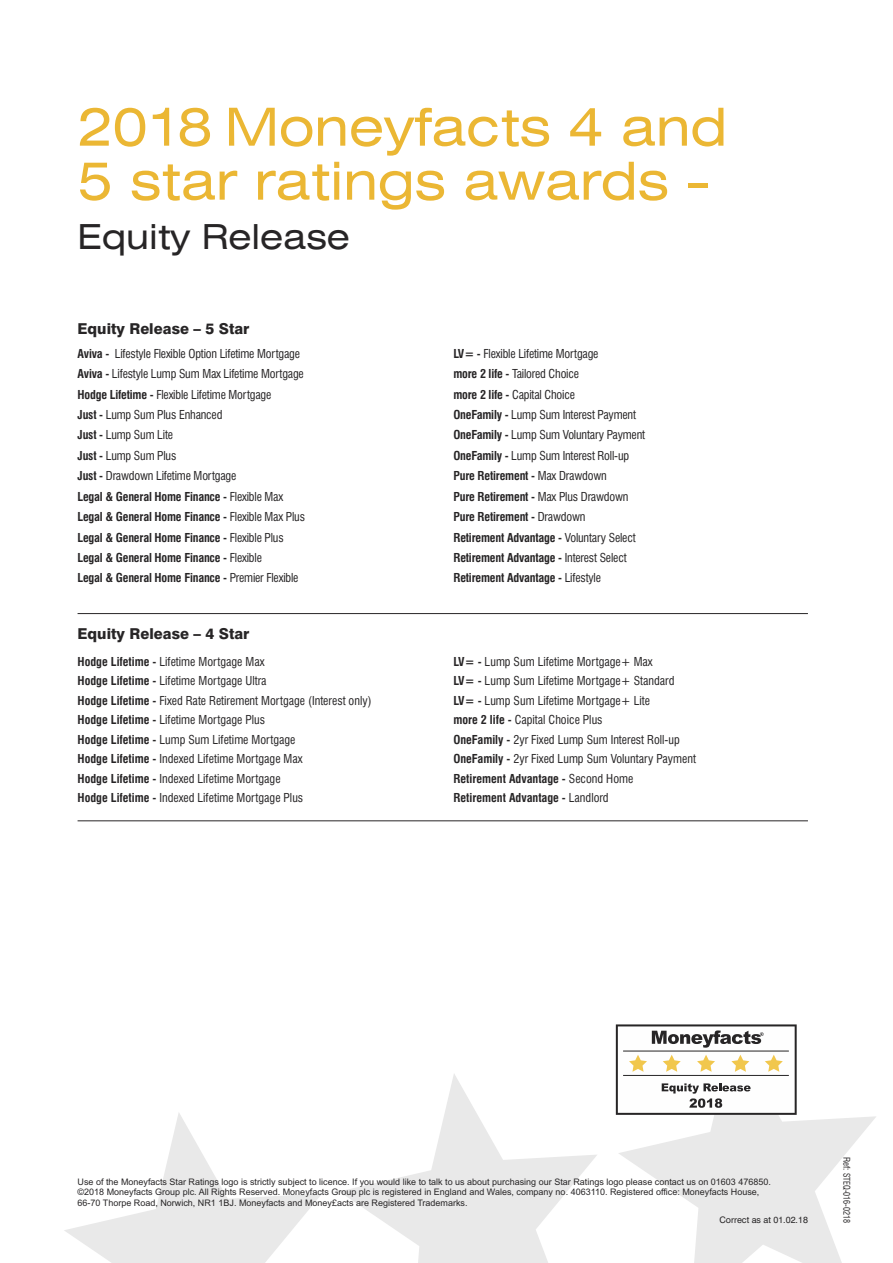
<style>
.page{position:relative;width:893px;height:1263px;background:#fff}
.page>*{position:absolute;margin:0;border:0;box-sizing:border-box;transform-origin:0 0}
.t1{font:expanded 52.5px/54px "Swiss 721 BT";color:#ebb734}
.t2{font:expanded 34.5px "Swiss 721 BT";color:#272526}
.t3{font:800 15px "Swiss 721 BT";color:#272526}
.t4{font:condensed 12px/20.4px "Swiss 721 BT";color:#272526}
.t5{font:9px/10.8px "Arial";color:#272526}
.t6{font:9px "Swiss 721 BT";color:#272526}
.t7{font:condensed 9px "Swiss 721 BT";color:#272526}
.s1{font-weight:700}
</style>
<div class="page">
<svg style="left:619px;top:1115px;width:257px;height:148px;fill:#e9e9e9"></svg>
<svg style="left:64px;top:1113px;width:258px;height:150px"></svg>
<svg style="left:340px;top:1074px;width:257px;height:189px"></svg>
<svg style="left:616px;top:1024px;width:181px;height:91px"></svg>
<hr style="left:78px;top:613px;width:730px;height:1px;background:#272526">
<hr style="left:78px;top:820px;width:730px;height:1px;background:#272526">
<h1 class="t1" style="left:78px;top:101px;width:651px">2018 Moneyfacts 4 and<br>5 star ratings awards -</h1>
<h2 class="t2" style="left:78px;top:217px;width:274px">Equity Release</h2>
<p class="t3" style="left:78px;top:320px;width:173px">Equity Release – 5 Star</p>
<p class="t4" style="left:78px;top:343px;width:229px"><span class="s1">Aviva -</span> Lifestyle Flexible Option Lifetime Mortgage <span class="s1">Aviva -</span> Lifestyle Lump Sum Max Lifetime Mortgage <span class="s1">Hodge Lifetime -</span> Flexible Lifetime Mortgage<br><span class="s1">Just -</span> Lump Sum Plus Enhanced<br><span class="s1">Just -</span> Lump Sum Lite<br><span class="s1">Just -</span> Lump Sum Plus<br><span class="s1">Just -</span> Drawdown Lifetime Mortgage<br><span class="s1">Legal &amp; General Home Finance -</span> Flexible Max <span class="s1">Legal &amp; General Home Finance -</span> Flexible Max Plus <span class="s1">Legal &amp; General Home Finance -</span> Flexible Plus <span class="s1">Legal &amp; General Home Finance -</span> Flexible<br><span class="s1">Legal &amp; General Home Finance -</span> Premier Flexible</p>
<p class="t4" style="left:453px;top:343px;width:193px"><span class="s1">LV= -</span> Flexible Lifetime Mortgage<br><span class="s1">more 2 life -</span> Tailored Choice<br><span class="s1">more 2 life -</span> Capital Choice<br><span class="s1">OneFamily -</span> Lump Sum Interest Payment <span class="s1">OneFamily -</span> Lump Sum Voluntary Payment <span class="s1">OneFamily -</span> Lump Sum Interest Roll-up <span class="s1">Pure Retirement -</span> Max Drawdown<br><span class="s1">Pure Retirement -</span> Max Plus Drawdown <span class="s1">Pure Retirement -</span> Drawdown<br><span class="s1">Retirement Advantage -</span> Voluntary Select <span class="s1">Retirement Advantage -</span> Interest Select <span class="s1">Retirement Advantage -</span> Lifestyle</p>
<p class="t3" style="left:78px;top:625px;width:173px">Equity Release – 4 Star</p>
<p class="t4" style="left:78px;top:652px;width:295px;line-height:19.5px"><span class="s1">Hodge Lifetime -</span> Lifetime Mortgage Max<br><span class="s1">Hodge Lifetime -</span> Lifetime Mortgage Ultra<br><span class="s1">Hodge Lifetime -</span> Fixed Rate Retirement Mortgage (Interest only)<br><span class="s1">Hodge Lifetime -</span> Lifetime Mortgage Plus<br><span class="s1">Hodge Lifetime -</span> Lump Sum Lifetime Mortgage<br><span class="s1">Hodge Lifetime -</span> Indexed Lifetime Mortgage Max<br><span class="s1">Hodge Lifetime -</span> Indexed Lifetime Mortgage<br><span class="s1">Hodge Lifetime -</span> Indexed Lifetime Mortgage Plus</p>
<p class="t4" style="left:453px;top:652px;width:244px;line-height:19.5px"><span class="s1">LV= -</span> Lump Sum Lifetime Mortgage+ Max<br><span class="s1">LV= -</span> Lump Sum Lifetime Mortgage+ Standard <span class="s1">LV= -</span> Lump Sum Lifetime Mortgage+ Lite<br><span class="s1">more 2 life -</span> Capital Choice Plus<br><span class="s1">OneFamily -</span> 2yr Fixed Lump Sum Interest Roll-up <span class="s1">OneFamily -</span> 2yr Fixed Lump Sum Voluntary Payment <span class="s1">Retirement Advantage -</span> Second Home<br><span class="s1">Retirement Advantage -</span> Landlord</p>
<p class="t5" style="left:78px;top:1176px;width:695px">Use of the Moneyfacts Star Ratings logo is strictly subject to licence. If you would like to talk to us about purchasing our Star Ratings logo please contact us on 01603 476850. ©2018 Moneyfacts Group plc. All Rights Reserved. Moneyfacts Group plc is registered in England and Wales, company no. 4063110. Registered office: Moneyfacts House,<br>66-70 Thorpe Road, Norwich, NR1 1BJ. Moneyfacts and Money£acts are Registered Trademarks.</p>
<p class="t6" style="left:719px;top:1215px;width:90px">Correct as at 01.02.18</p>
<p class="t7" style="left:852px;top:1157px;width:68px;rotate:90deg">Ref: STEQ-016-0218</p>
</div>
